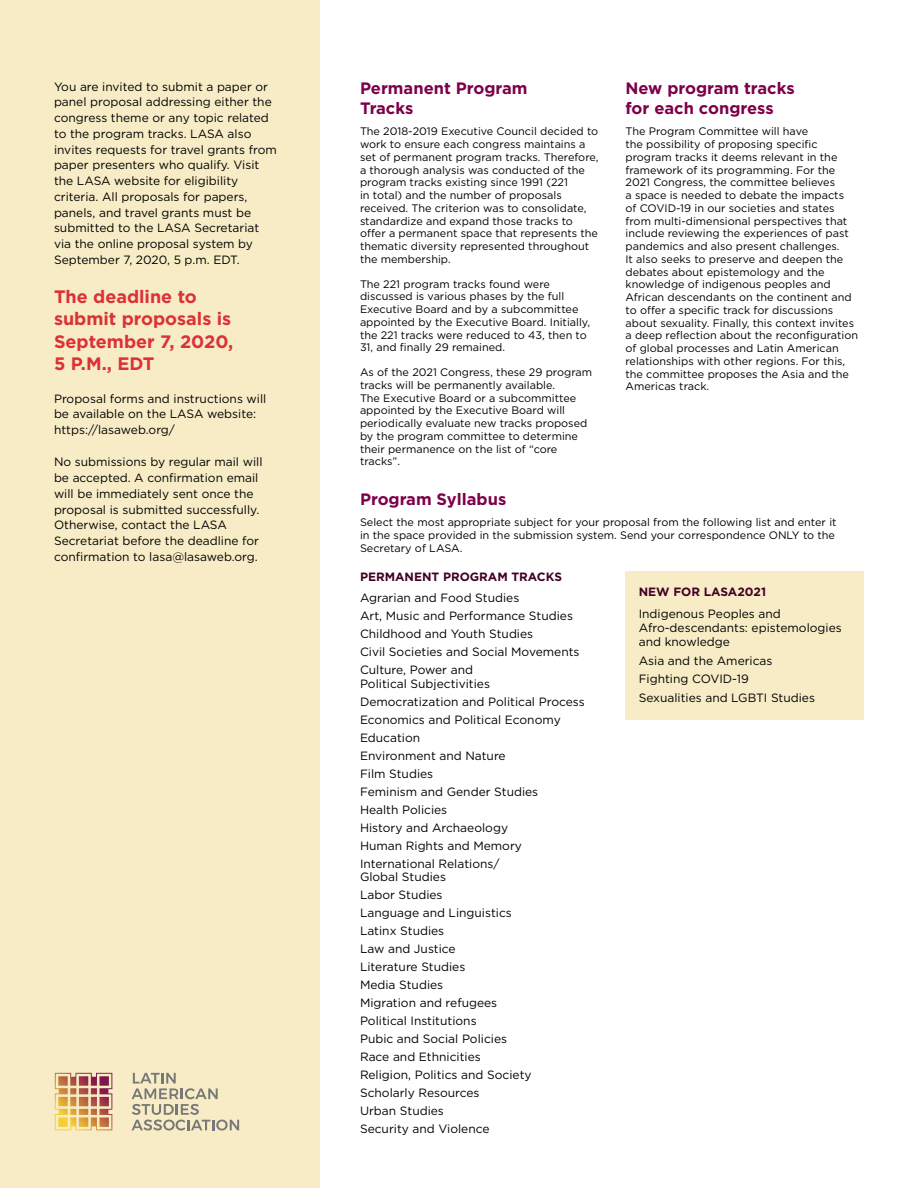
<style>
.page{position:relative;width:918px;height:1188px;background:#fff}
.page>*{position:absolute;margin:0;border:0;box-sizing:border-box;transform-origin:0 0}
.t1{font:700 18px/22.5px "Gotham";color:#db3137}
.t2{font:700 16.5px/19.5px "Gotham";color:#7d004a}
.t3{font:12px/18px "Gotham";color:#000}
.t4{font:700 12px "Gotham";color:#420027}
.t5{font:10.8px/12.8px "Gotham";color:#000}
</style>
<div class="page">
<div style="left:0;top:0;width:320px;height:1188px;background:#f7ecc6"></div>
<svg style="left:132px;top:1073px;width:107px;height:58px"></svg>
<svg style="left:55px;top:1073px;width:57px;height:57px"></svg>
<div style="left:625px;top:571px;width:239px;height:149px;background:#f7ecc6"></div>
<p class="t3" style="left:54px;top:78px;width:224px;line-height:15.8px">You are invited to submit a paper or panel proposal addressing either the congress theme or any topic related to the program tracks. LASA also invites requests for travel grants from paper presenters who qualify. Visit the LASA website for eligibility criteria. All proposals for papers, panels, and travel grants must be submitted to the LASA Secretariat via the online proposal system by September 7, 2020, 5 p.m. EDT.</p>
<h1 class="t1" style="left:54px;top:285px;width:181px">The deadline to submit proposals is<br>September 7, 2020,<br>5 P.M., EDT</h1>
<p class="t3" style="left:54px;top:390px;width:214px;line-height:15.8px">Proposal forms and instructions will be available on the LASA website: https://lasaweb.org/</p>
<p class="t3" style="left:54px;top:454px;width:210px;line-height:15.8px">No submissions by regular mail will be accepted. A confirmation email will be immediately sent once the proposal is submitted successfully.<br>Otherwise, contact the LASA Secretariat before the deadline for confirmation to lasa@lasaweb.org.</p>
<h2 class="t2" style="left:360px;top:79px;width:169px">Permanent Program<br>Tracks</h2>
<p class="t5" style="left:360px;top:125px;width:240px">The 2018-2019 Executive Council decided to work to ensure each congress maintains a set of permanent program tracks. Therefore, a thorough analysis was conducted of the program tracks existing since 1991 (221<br>in total) and the number of proposals received. The criterion was to consolidate, standardize and expand those tracks to offer a permanent space that represents the thematic diversity represented throughout the membership.</p>
<p class="t5" style="left:360px;top:277px;width:232px">The 221 program tracks found were discussed is various phases by the full Executive Board and by a subcommittee appointed by the Executive Board. Initially, the 221 tracks were reduced to 43, then to 31, and finally 29 remained.</p>
<p class="t5" style="left:360px;top:366px;width:234px">As of the 2021 Congress, these 29 program tracks will be permanently available.<br>The Executive Board or a subcommittee appointed by the Executive Board will periodically evaluate new tracks proposed by the program committee to determine their permanence on the list of “core tracks”.</p>
<h2 class="t2" style="left:626px;top:79px;width:171px">New program tracks for each congress</h2>
<p class="t5" style="left:626px;top:125px;width:234px">The Program Committee will have<br>the possibility of proposing specific program tracks it deems relevant in the framework of its programming. For the 2021 Congress, the committee believes<br>a space is needed to debate the impacts<br>of COVID-19 in our societies and states from multi-dimensional perspectives that include reviewing the experiences of past pandemics and also present challenges.<br>It also seeks to preserve and deepen the debates about epistemology and the knowledge of indigenous peoples and African descendants on the continent and to offer a specific track for discussions about sexuality. Finally, this context invites a deep reflection about the reconfiguration of global processes and Latin American relationships with other regions. For this, the committee proposes the Asia and the Americas track.</p>
<h2 class="t2" style="left:360px;top:489px;width:148px">Program Syllabus</h2>
<p class="t5" style="left:360px;top:516px;width:478px">Select the most appropriate subject for your proposal from the following list and enter it in the space provided in the submission system. Send your correspondence ONLY to the<br>Secretary of LASA.</p>
<p class="t4" style="left:360px;top:569px;width:204px">PERMANENT PROGRAM TRACKS</p>
<p class="t3" style="left:360px;top:589px;width:221px">Agrarian and Food Studies<br>Art, Music and Performance Studies<br>Childhood and Youth Studies<br>Civil Societies and Social Movements<br>Culture, Power and</p>
<p class="t3" style="left:360px;top:674px;width:226px">Political Subjectivities<br>Democratization and Political Process<br>Economics and Political Economy<br>Education<br>Environment and Nature<br>Film Studies<br>Feminism and Gender Studies<br>Health Policies<br>History and Archaeology<br>Human Rights and Memory<br>International Relations/</p>
<p class="t3" style="left:360px;top:868px;width:173px">Global Studies<br>Labor Studies<br>Language and Linguistics<br>Latinx Studies<br>Law and Justice<br>Literature Studies<br>Media Studies<br>Migration and refugees<br>Political Institutions<br>Pubic and Social Policies<br>Race and Ethnicities<br>Religion, Politics and Society<br>Scholarly Resources<br>Urban Studies<br>Security and Violence</p>
<p class="t4" style="left:639px;top:584px;width:129px">NEW FOR LASA2021</p>
<p class="t3" style="left:639px;top:606px;width:205px;line-height:14.2px">Indigenous Peoples and<br>Afro-descendants: epistemologies and knowledge</p>
<p class="t3" style="left:639px;top:651px;width:178px;line-height:18.8px">Asia and the Americas<br>Fighting COVID-19<br>Sexualities and LGBTI Studies</p>
</div>
